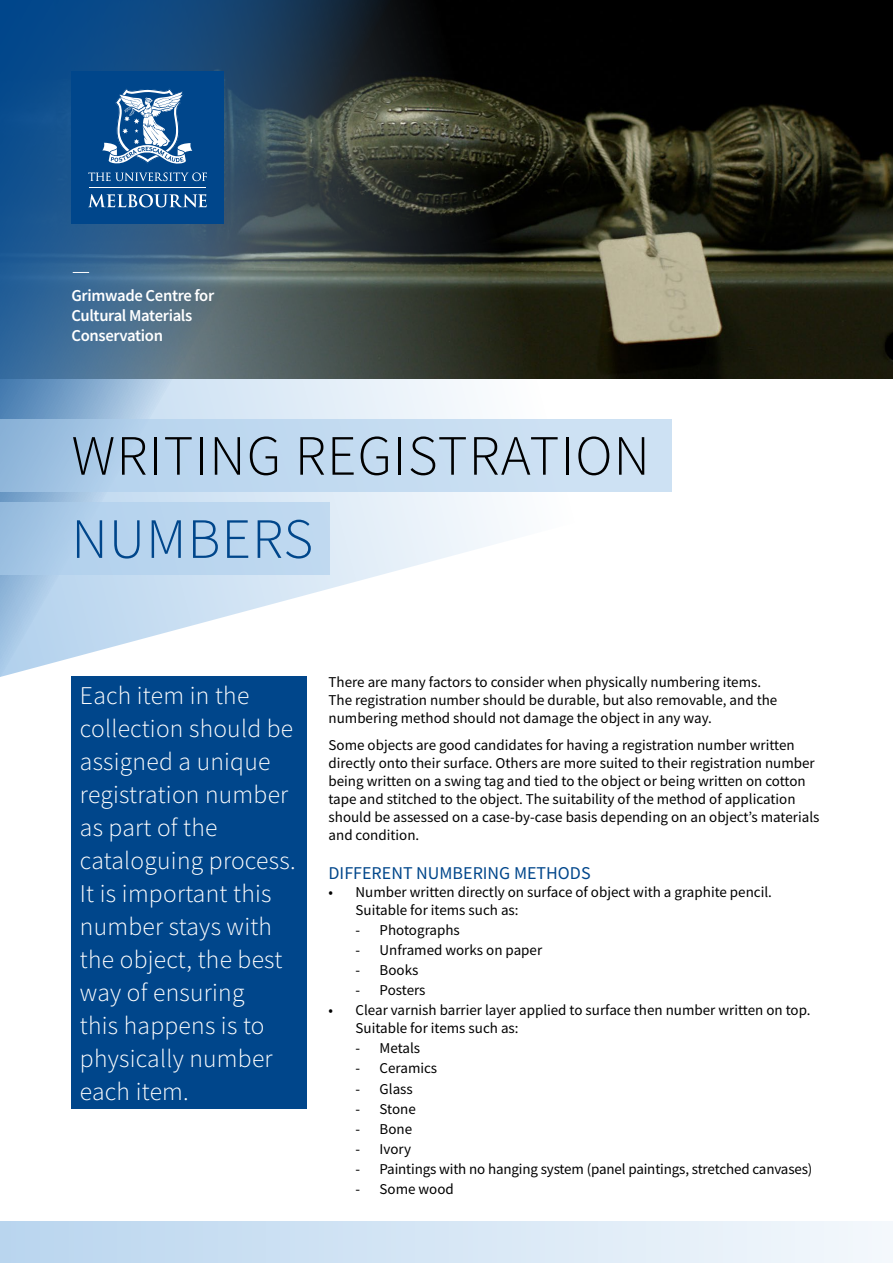
<style>
.page{position:relative;width:893px;height:1263px;background:#fff}
.page>*{position:absolute;margin:0;border:0;box-sizing:border-box;transform-origin:0 0}
.t1{font:300 57px "Source Sans Pro";letter-spacing:.02em;color:#000}
.t2{font:300 57px "Source Sans Pro";letter-spacing:.02em;color:#00468b}
.t3{font:300 25.5px/33px "Source Sans Pro";letter-spacing:.01em;color:#fff}
.t4{font:18px "Source Sans Pro";color:#00468b}
.t5{font:600 16.65px/20px "Source Sans Pro";letter-spacing:-.02em;color:#fff}
.t6{font:15px/18px "Source Sans Pro";color:#000}
</style>
<div class="page">
<div style="left:0;top:1221px;width:893px;height:42px;background:linear-gradient(to right,#b9d5ee,#f4f8fc)"></div>
<img style="left:575px;top:0;width:318px;height:378px">
<svg style="left:397px;top:0;width:178px;height:571px"></svg>
<svg style="left:0;top:0;width:397px;height:677px;background:#6a859a"></svg>
<svg style="left:0;top:419px;width:672px;height:72px;background:#bcd6ed"></svg>
<div style="left:0;top:502px;width:330px;height:73px;background:linear-gradient(to right,#a4c6e6,#c5ddf3)"></div>
<div style="left:71px;top:71px;width:153px;height:153px;background:#00468b"></div>
<svg style="left:88px;top:172px;width:119px;height:9px"></svg>
<hr style="left:89px;top:187px;width:117px;height:1px;background:#fff">
<svg style="left:88px;top:194px;width:119px;height:13px"></svg>
<svg style="left:102px;top:88px;width:91px;height:76px"></svg>
<div style="left:71px;top:676px;width:236px;height:432px;background:#00468b"></div>
<svg style="left:73px;top:272px;width:16px;height:1px"></svg>
<p class="t5" style="left:71px;top:285px;width:144px">Grimwade Centre for<br>Cultural Materials<br>Conservation</p>
<h1 class="t1" style="left:71px;top:421px;width:580px">WRITING REGISTRATION</h1>
<h1 class="t2" style="left:71px;top:504px;width:243px">NUMBERS</h1>
<h2 class="t3" style="left:80px;top:679px;width:217px">Each item in the collection should be assigned a unique registration number as part of the cataloguing process.<br>It is important this number stays with the object, the best way of ensuring<br>this happens is to physically number each item.</h2>
<p class="t6" style="left:329px;top:673px;width:450px">There are many factors to consider when physically numbering items.<br>The registration number should be durable, but also removable, and the numbering method should not damage the object in any way.</p>
<p class="t6" style="left:329px;top:736px;width:492px">Some objects are good candidates for having a registration number written directly onto their surface. Others are more suited to their registration number being written on a swing tag and tied to the object or being written on cotton tape and stitched to the object. The suitability of the method of application should be assessed on a case-by-case basis depending on an object’s materials and condition.</p>
<p class="t4" style="left:329px;top:861px;width:264px">DIFFERENT NUMBERING METHODS</p>
<p class="t6" style="left:356px;top:882px;width:418px;text-indent:-27px">• Number written directly on surface of object with a graphite pencil.<br>Suitable for items such as:</p>
<p class="t6" style="left:356px;top:920px;width:106px">- Photographs</p>
<p class="t6" style="left:356px;top:941px;width:188px">- Unframed works on paper</p>
<p class="t6" style="left:356px;top:961px;width:64px">- Books</p>
<p class="t6" style="left:356px;top:981px;width:72px">- Posters</p>
<p class="t6" style="left:356px;top:1001px;width:457px;text-indent:-27px">• Clear varnish barrier layer applied to surface then number written on top.<br>Suitable for items such as:</p>
<p class="t6" style="left:356px;top:1039px;width:66px">- Metals</p>
<p class="t6" style="left:356px;top:1059px;width:83px">- Ceramics</p>
<p class="t6" style="left:356px;top:1079px;width:59px">- Glass</p>
<p class="t6" style="left:356px;top:1100px;width:62px">- Stone</p>
<p class="t6" style="left:356px;top:1120px;width:58px">- Bone</p>
<p class="t6" style="left:356px;top:1140px;width:57px">- Ivory</p>
<p class="t6" style="left:356px;top:1160px;width:458px">- Paintings with no hanging system (panel paintings, stretched canvases)</p>
<p class="t6" style="left:356px;top:1180px;width:100px">- Some wood</p>
</div>
